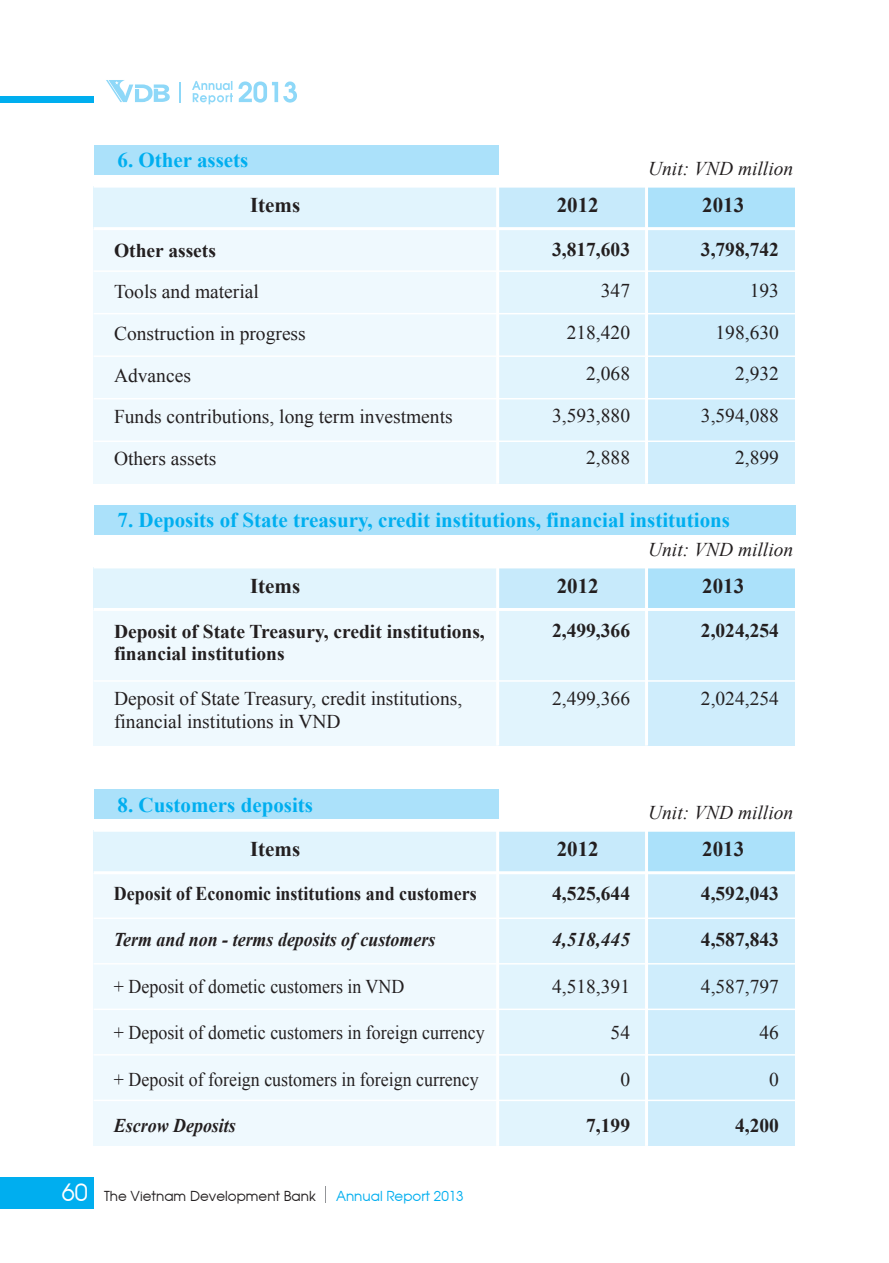
<style>
.page{position:relative;width:889px;height:1263px;background:#fff}
.page>*{position:absolute;margin:0;border:0;box-sizing:border-box;transform-origin:0 0}
.t1{font:700 21px "Times New Roman";color:#00aeef}
.t2{font:700 21px "Times New Roman";color:#231f20}
.t3{font:19.5px/41.5px "Times New Roman";color:#231f20;text-align:right}
.t4{font:700 19.5px/22.5px "Times New Roman";color:#231f20}
.t5{font:19.5px "Times New Roman";color:#231f20;scale:.92 1}
.t6{font:italic 700 19.5px "Times New Roman";color:#231f20;scale:.92 1}
.t7{font:italic 19.5px "Times New Roman";color:#231f20}
.t8{font:700 19.5px "Times New Roman";color:#231f20;scale:.92 1}
.t9{font:italic 700 19.5px "Times New Roman";color:#231f20}
.t10{font:13.5px "Avant Garde";color:#231f20}
.t11{font:13.5px "Avant Garde";color:#00aeef}
.s1{font-size:23.4px;color:#fff}
</style>
<div class="page">
<div style="left:0;top:96px;width:94px;height:6px;background:#00aeef"></div>
<svg style="left:106px;top:80px;width:64px;height:22px"></svg>
<hr style="left:179px;top:82px;width:2px;height:20px;background:#8ed8f8">
<svg style="left:192px;top:81px;width:105px;height:23px"></svg>
<div style="left:0;top:1177px;width:94px;height:31px;background:#00aeef"></div>
<svg style="left:325px;top:1186px;width:1px;height:17px"></svg>
<div style="left:646px;top:186px;width:149px;height:298px;background:#cfedfc"></div>
<div style="left:94px;top:186px;width:403px;height:298px;background:#eff9fe"></div>
<div style="left:94px;top:186px;width:403px;height:43px;background:#e1f4fd"></div>
<div style="left:646px;top:186px;width:149px;height:43px;background:#abe1fa"></div>
<div style="left:497px;top:186px;width:149px;height:298px;background:#e1f4fd"></div>
<div style="left:497px;top:186px;width:149px;height:43px;background:#c7eafb"></div>
<hr style="left:94px;top:270px;width:701px;height:2px;background:#fff">
<hr style="left:94px;top:398px;width:701px;height:1px;background:#fff">
<hr style="left:94px;top:440px;width:701px;height:2px;background:#fff">
<hr style="left:94px;top:355px;width:701px;height:2px;background:#fff">
<hr style="left:94px;top:313px;width:701px;height:1px;background:#fff">
<hr style="left:496px;top:186px;width:3px;height:298px;background:#fff">
<hr style="left:645px;top:186px;width:3px;height:298px;background:#fff">
<hr style="left:94px;top:227px;width:701px;height:3px;background:#fff">
<hr style="left:94px;top:185px;width:701px;height:3px;background:#fff">
<div style="left:94px;top:145px;width:404px;height:30px;background:#abe1fa"></div>
<div style="left:646px;top:830px;width:149px;height:316px;background:#cfedfc"></div>
<div style="left:94px;top:830px;width:403px;height:316px;background:#eff9fe"></div>
<div style="left:94px;top:830px;width:403px;height:43px;background:#e1f4fd"></div>
<div style="left:646px;top:830px;width:149px;height:43px;background:#abe1fa"></div>
<div style="left:497px;top:830px;width:149px;height:316px;background:#e1f4fd"></div>
<div style="left:497px;top:830px;width:149px;height:43px;background:#c7eafb"></div>
<hr style="left:94px;top:917px;width:701px;height:2px;background:#fff">
<hr style="left:94px;top:963px;width:701px;height:1px;background:#fff">
<hr style="left:94px;top:1008px;width:701px;height:2px;background:#fff">
<hr style="left:94px;top:1099px;width:701px;height:2px;background:#fff">
<hr style="left:94px;top:1054px;width:701px;height:1px;background:#fff">
<hr style="left:496px;top:830px;width:3px;height:316px;background:#fff">
<hr style="left:645px;top:830px;width:3px;height:316px;background:#fff">
<hr style="left:94px;top:871px;width:701px;height:3px;background:#fff">
<hr style="left:94px;top:829px;width:701px;height:3px;background:#fff">
<div style="left:94px;top:789px;width:404px;height:30px;background:#abe1fa"></div>
<div style="left:646px;top:567px;width:149px;height:178px;background:#cfedfc"></div>
<div style="left:94px;top:567px;width:403px;height:178px;background:#eff9fe"></div>
<div style="left:94px;top:567px;width:403px;height:42px;background:#e1f4fd"></div>
<div style="left:646px;top:567px;width:149px;height:42px;background:#abe1fa"></div>
<div style="left:497px;top:567px;width:149px;height:178px;background:#e1f4fd"></div>
<div style="left:497px;top:567px;width:149px;height:42px;background:#c7eafb"></div>
<hr style="left:94px;top:680px;width:701px;height:2px;background:#fff">
<hr style="left:496px;top:567px;width:3px;height:178px;background:#fff">
<hr style="left:645px;top:567px;width:3px;height:178px;background:#fff">
<hr style="left:94px;top:608px;width:701px;height:3px;background:#fff">
<hr style="left:94px;top:565px;width:701px;height:3px;background:#fff">
<div style="left:94px;top:505px;width:701px;height:29px;background:#abe1fa"></div>
<p class="t1" style="left:118px;top:146px;width:132px">6. Other assets</p>
<p class="t7" style="left:648px;top:155px;width:147px">Unit: VND million</p>
<p class="t2" style="left:250px;top:191px;width:52px">Items</p>
<p class="t2" style="left:557px;top:191px;width:43px">2012</p>
<p class="t2" style="left:702px;top:191px;width:43px">2013</p>
<p class="t4" style="left:552px;top:237px;width:79px">3,817,603</p>
<p class="t3" style="left:552px;top:270px;width:79px">347<br>218,420<br>2,068<br>3,593,880<br>2,888</p>
<p class="t4" style="left:701px;top:237px;width:79px">3,798,742</p>
<p class="t3" style="left:701px;top:270px;width:79px">193<br>198,630<br>2,932<br>3,594,088<br>2,899</p>
<p class="t4" style="left:114px;top:239px;width:104px">Other assets</p>
<p class="t3" style="left:114px;top:271px;width:340px;text-align:left">Tools and material<br>Construction in progress<br>Advances<br>Funds contributions, long term investments<br>Others assets</p>
<p class="t1" style="left:118px;top:505px;width:614px">7. Deposits of State treasury, credit institutions, financial institutions</p>
<p class="t7" style="left:648px;top:536px;width:147px">Unit: VND million</p>
<p class="t2" style="left:250px;top:571px;width:52px">Items</p>
<p class="t2" style="left:557px;top:571px;width:43px">2012</p>
<p class="t2" style="left:702px;top:571px;width:43px">2013</p>
<p class="t4" style="left:552px;top:618px;width:79px">2,499,366</p>
<p class="t4" style="left:701px;top:618px;width:79px">2,024,254</p>
<p class="t4" style="left:114px;top:619px;width:372px">Deposit of State Treasury, credit institutions, financial institutions</p>
<p class="t3" style="left:114px;top:687px;width:350px;line-height:22.5px;text-align:left">Deposit of State Treasury, credit institutions, financial institutions in VND</p>
<p class="t3" style="left:552px;top:677px;width:79px">2,499,366</p>
<p class="t3" style="left:701px;top:677px;width:79px">2,024,254</p>
<p class="t1" style="left:118px;top:790px;width:197px">8. Customers deposits</p>
<p class="t7" style="left:648px;top:799px;width:147px">Unit: VND million</p>
<p class="t2" style="left:250px;top:835px;width:52px">Items</p>
<p class="t2" style="left:557px;top:835px;width:43px">2012</p>
<p class="t2" style="left:702px;top:835px;width:43px">2013</p>
<p class="t4" style="left:552px;top:881px;width:79px">4,525,644</p>
<p class="t9" style="left:552px;top:926px;width:79px">4,518,445</p>
<p class="t3" style="left:552px;top:965px;width:79px">4,518,391</p>
<p class="t3" style="left:610px;top:1012px;width:21px">54</p>
<p class="t3" style="left:620px;top:1058px;width:11px">0</p>
<p class="t4" style="left:586px;top:1114px;width:45px">7,199</p>
<p class="t8" style="left:114px;top:880px;width:396px">Deposit of Economic institutions and customers</p>
<p class="t6" style="left:114px;top:926px;width:351px">Term and non - terms deposits of customers</p>
<p class="t5" style="left:114px;top:973px;width:317px">+ Deposit of dometic customers in VND</p>
<p class="t5" style="left:114px;top:1020px;width:404px">+ Deposit of dometic customers in foreign currency</p>
<p class="t5" style="left:114px;top:1066px;width:398px">+ Deposit of foreign customers in foreign currency</p>
<p class="t6" style="left:114px;top:1112px;width:134px">Escrow Deposits</p>
<p class="t4" style="left:701px;top:881px;width:79px">4,592,043</p>
<p class="t4" style="left:701px;top:928px;width:79px">4,587,843</p>
<p class="t3" style="left:701px;top:965px;width:79px">4,587,797</p>
<p class="t3" style="left:759px;top:1012px;width:21px">46</p>
<p class="t3" style="left:769px;top:1058px;width:11px">0</p>
<p class="t4" style="left:735px;top:1114px;width:45px">4,200</p>
<p class="t10" style="left:62px;top:1186px;width:255px"><span class="s1">60</span> The Vietnam Development Bank</p>
<p class="t11" style="left:336px;top:1185px;width:129px">Annual Report 2013</p>
</div>
